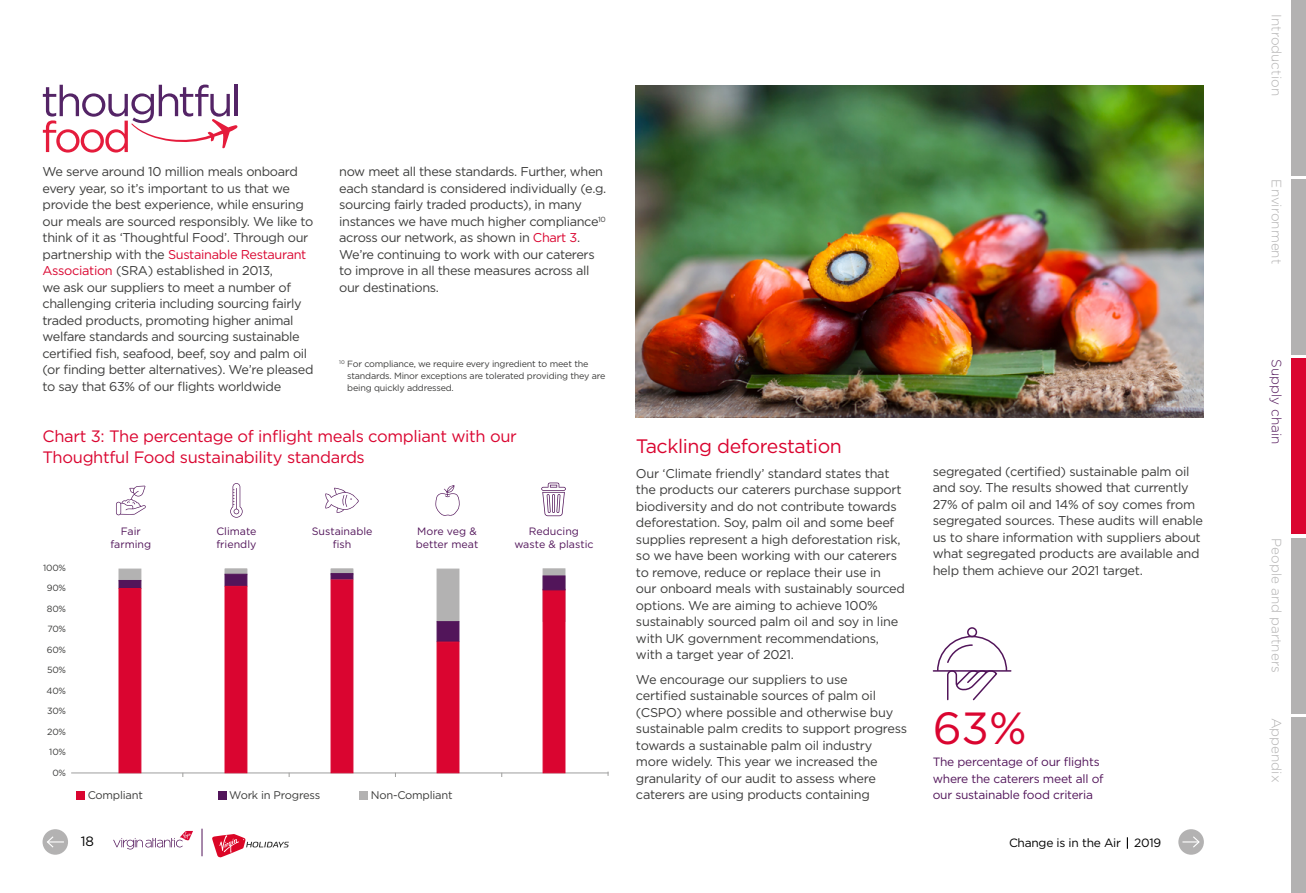
<style>
.page{position:relative;width:1306px;height:893px;background:#fff}
.page>*{position:absolute;margin:0;border:0;box-sizing:border-box;transform-origin:0 0}
.t1{font:45px "Gotham";color:#da0530}
.t2{font:19.5px "Gotham";letter-spacing:-.02em;color:#da0530}
.t3{font:16.5px/21px "Gotham";letter-spacing:-.02em;color:#da0530}
.t4{font:300 13.5px "Gotham";color:#b3b2b2}
.t5{font:300 13.5px "Gotham";color:#52155a}
.t6{font:13.5px "Gotham";color:#000}
.t7{font:12.75px/16.5px "Gotham";letter-spacing:-.025em;color:#3c3c3b}
.t8{font:12px/16.5px "Gotham";letter-spacing:-.02em;color:#52155a}
.t9{font:12px "Gotham";letter-spacing:-.02em;color:#000}
.t10{font:11.1px "Gotham";letter-spacing:-.02em;color:#3c3c3b}
.t11{font:10.65px/12.8px "Gotham";color:#52155a;text-align:center}
.t12{font:9px/12px "Gotham";letter-spacing:-.02em;color:#3c3c3b}
.s1{color:#da0530}
</style>
<div class="page">
<div style="left:1178px;top:829px;width:25px;height:26px;background:#b3b2b2;border-radius:50%"></div>
<svg style="left:1182px;top:836px;width:18px;height:12px"></svg>
<div style="left:43px;top:829px;width:25px;height:26px;background:#b3b2b2;border-radius:50%"></div>
<svg style="left:47px;top:836px;width:17px;height:12px"></svg>
<svg style="left:201px;top:829px;width:1px;height:27px"></svg>
<svg style="left:212px;top:834px;width:77px;height:24px"></svg>
<svg style="left:113px;top:831px;width:80px;height:18px"></svg>
<svg style="left:1126px;top:837px;width:1px;height:12px"></svg>
<div style="left:1290px;top:0;width:15px;height:175px;background:#b3b2b2"></div>
<div style="left:1290px;top:179px;width:15px;height:176px;background:#b3b2b2"></div>
<div style="left:1290px;top:359px;width:15px;height:175px;background:#da0530"></div>
<div style="left:1290px;top:538px;width:15px;height:175px;background:#b3b2b2"></div>
<div style="left:1290px;top:718px;width:15px;height:175px;background:#b3b2b2"></div>
<img style="left:636px;top:85px;width:567px;height:332px">
<svg style="left:43px;top:85px;width:194px;height:68px"></svg>
<div style="left:76px;top:791px;width:9px;height:8px;background:#da0530"></div>
<div style="left:218px;top:791px;width:8px;height:8px;background:#52155a"></div>
<div style="left:359px;top:791px;width:9px;height:8px;background:#b3b2b2"></div>
<svg style="left:116px;top:486px;width:30px;height:29px"></svg>
<svg style="left:230px;top:483px;width:12px;height:35px"></svg>
<svg style="left:325px;top:488px;width:34px;height:25px"></svg>
<svg style="left:435px;top:485px;width:25px;height:31px"></svg>
<svg style="left:541px;top:483px;width:25px;height:33px"></svg>
<hr style="left:71px;top:773px;width:537px;height:1px;background:#9e9e9d">
<div style="left:119px;top:569px;width:22px;height:12px;background:#b3b2b2"></div>
<div style="left:119px;top:580px;width:22px;height:8px;background:#52155a"></div>
<div style="left:119px;top:588px;width:22px;height:185px;background:#da0530"></div>
<svg style="left:225px;top:569px;width:22px;height:5px"></svg>
<div style="left:225px;top:574px;width:22px;height:12px;background:#52155a;border:1px solid #52155a"></div>
<div style="left:225px;top:586px;width:22px;height:187px;background:#da0530"></div>
<div style="left:331px;top:569px;width:22px;height:6px;background:#b3b2b2"></div>
<div style="left:331px;top:573px;width:22px;height:7px;background:#52155a;border:1px solid #52155a"></div>
<div style="left:331px;top:580px;width:22px;height:193px;background:#da0530"></div>
<div style="left:436px;top:569px;width:23px;height:53px;background:#b3b2b2;border:1px solid #b3b2b2"></div>
<div style="left:436px;top:621px;width:23px;height:21px;background:#52155a;border:1px solid #52155a"></div>
<div style="left:436px;top:642px;width:23px;height:131px;background:#da0530;border:1px solid #da0530"></div>
<svg style="left:542px;top:568px;width:23px;height:8px"></svg>
<div style="left:542px;top:589px;width:23px;height:184px;background:#da0530;border:1px solid #da0530"></div>
<div style="left:542px;top:576px;width:23px;height:14px;background:#52155a;border:1px solid #52155a"></div>
<hr style="left:933px;top:670px;width:77px;height:2px;background:#52155a">
<div style="left:967px;top:627px;width:10px;height:10px;border:2px solid #52155a;border-radius:50%"></div>
<svg style="left:936px;top:635px;width:72px;height:66px"></svg>
<p class="t7" style="left:43px;top:163px;width:272px">We serve around 10 million meals onboard every year, so it’s important to us that we provide the best experience, while ensuring our meals are sourced responsibly. We like to think of it as ‘Thoughtful Food’. Through our partnership with the <span class="s1">Sustainable Restaurant Association</span> (SRA) established in 2013,<br>we ask our suppliers to meet a number of challenging criteria including sourcing fairly traded products, promoting higher animal welfare standards and sourcing sustainable certified fish, seafood, beef, soy and palm oil (or finding better alternatives). We’re pleased to say that 63% of our flights worldwide</p>
<p class="t7" style="left:339px;top:163px;width:268px">now meet all these standards. Further, when each standard is considered individually (e.g. sourcing fairly traded products), in many instances we have much higher compliance<sup>10 </sup>across our network, as shown in <span class="s1">Chart 3</span>.<br>We’re continuing to work with our caterers to improve in all these measures across all our destinations.</p>
<p class="t12" style="left:347px;top:358px;width:260px;text-indent:-8px"><sup>10</sup> For compliance, we require every ingredient to meet the standards. Minor exceptions are tolerated providing they are being quickly addressed.</p>
<p class="t3" style="left:43px;top:425px;width:476px">Chart 3: The percentage of inflight meals compliant with our<br>Thoughtful Food sustainability standards</p>
<p class="t12" style="left:43px;top:561px;width:25px">100%</p>
<p class="t12" style="left:47px;top:582px;width:21px">90%</p>
<p class="t12" style="left:47px;top:602px;width:21px">80%</p>
<p class="t12" style="left:47px;top:623px;width:20px">70%</p>
<p class="t12" style="left:47px;top:643px;width:21px">60%</p>
<p class="t12" style="left:47px;top:664px;width:21px">50%</p>
<p class="t12" style="left:46px;top:684px;width:21px">40%</p>
<p class="t12" style="left:47px;top:705px;width:21px">30%</p>
<p class="t12" style="left:47px;top:726px;width:20px">20%</p>
<p class="t12" style="left:49px;top:746px;width:18px">10%</p>
<p class="t12" style="left:52px;top:767px;width:15px">0%</p>
<p class="t11" style="left:110px;top:525px;width:42px">Fair farming</p>
<p class="t11" style="left:216px;top:525px;width:42px;text-align:left">Climate friendly</p>
<p class="t11" style="left:312px;top:525px;width:62px">Sustainable fish</p>
<p class="t11" style="left:416px;top:524px;width:64px;text-align:left">More veg &amp; better meat</p>
<p class="t11" style="left:514px;top:525px;width:81px">Reducing waste &amp; plastic</p>
<p class="t10" style="left:88px;top:789px;width:57px">Compliant</p>
<p class="t10" style="left:229px;top:789px;width:92px">Work in Progress</p>
<p class="t10" style="left:371px;top:789px;width:83px">Non-Compliant</p>
<h2 class="t2" style="left:636px;top:435px;width:207px">Tackling deforestation</h2>
<p class="t7" style="left:636px;top:465px;width:270px">Our ‘Climate friendly’ standard states that the products our caterers purchase support biodiversity and do not contribute towards deforestation. Soy, palm oil and some beef supplies represent a high deforestation risk, so we have been working with our caterers to remove, reduce or replace their use in<br>our onboard meals with sustainably sourced options. We are aiming to achieve 100% sustainably sourced palm oil and soy in line with UK government recommendations, with a target year of 2021.</p>
<p class="t7" style="left:636px;top:671px;width:273px">We encourage our suppliers to use<br>certified sustainable sources of palm oil (CSPO) where possible and otherwise buy sustainable palm credits to support progress towards a sustainable palm oil industry more widely. This year we increased the granularity of our audit to assess where caterers are using products containing</p>
<p class="t7" style="left:932px;top:463px;width:272px">segregated (certified) sustainable palm oil and soy. The results showed that currently 27% of palm oil and 14% of soy comes from segregated sources. These audits will enable us to share information with suppliers about what segregated products are available and help them achieve our 2021 target.</p>
<h1 class="t1" style="left:932px;top:703px;width:95px">63%</h1>
<p class="t8" style="left:932px;top:754px;width:172px">The percentage of our flights where the caterers meet all of our sustainable food criteria</p>
<p class="t6" style="left:81px;top:834px;width:15px">18</p>
<p class="t9" style="left:1009px;top:836px;width:154px">Change is in the Air 2019</p>
<p class="t4" style="left:1283px;top:14px;width:83px;rotate:90deg">Introduction</p>
<p class="t4" style="left:1283px;top:179px;width:86px;rotate:90deg">Environment</p>
<p class="t5" style="left:1283px;top:359px;width:87px;rotate:90deg">Supply chain</p>
<p class="t4" style="left:1283px;top:538px;width:136px;rotate:90deg">People and partners</p>
<p class="t4" style="left:1283px;top:718px;width:66px;rotate:90deg">Appendix</p>
</div>
